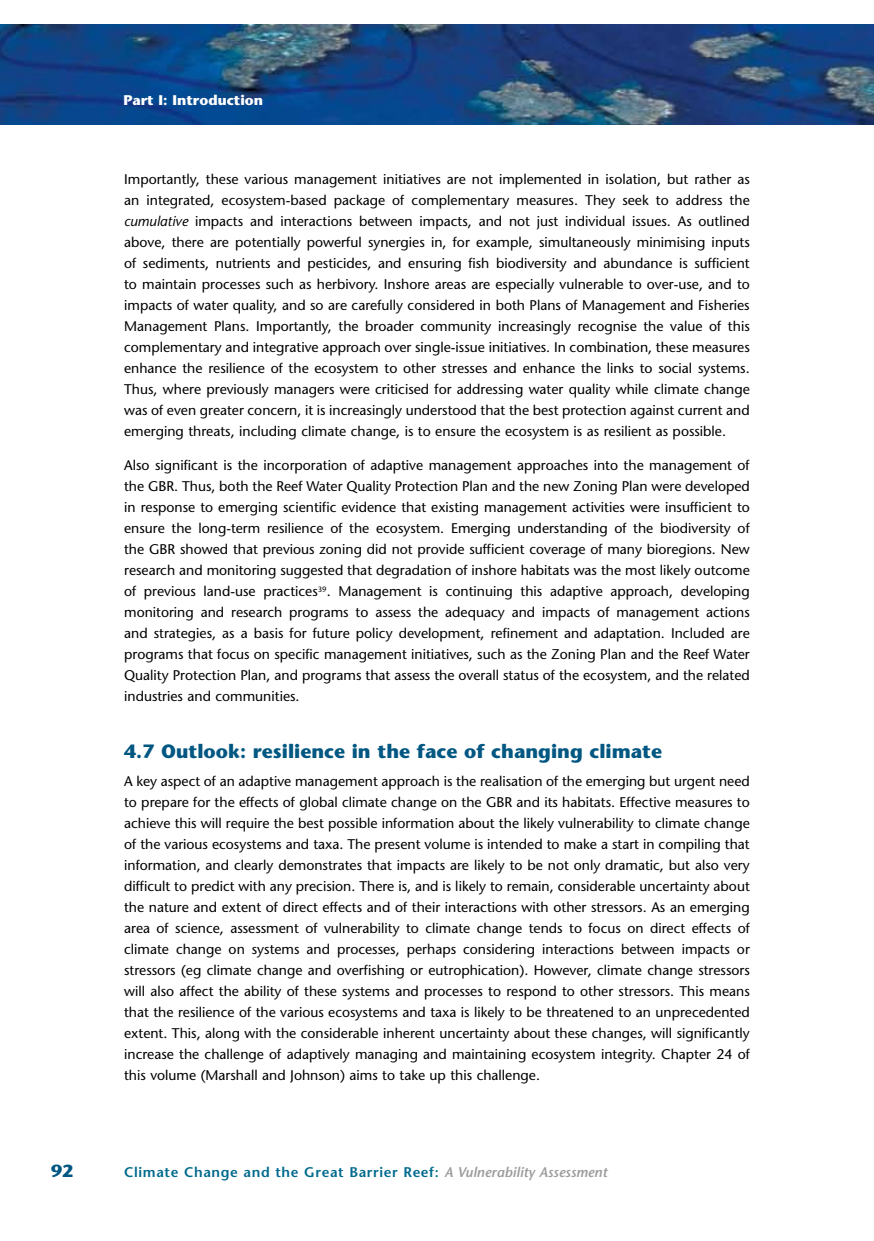
<style>
.page{position:relative;width:874px;height:1241px;background:#fff}
.page>*{position:absolute;margin:0;border:0;box-sizing:border-box;transform-origin:0 0}
.t1{font:700 19.25px "Stone Sans";color:#005782}
.t2{font:700 17.5px "Stone Sans";color:#005782}
.t3{font:14px/21px "Stone Sans";color:#000;text-align:justify}
.t4{font:600 14px "Stone Sans";letter-spacing:.045em;color:#006a8d}
.t5{font:700 14px "Stone Sans";color:#fff}
.s1{font-style:italic}
.s2{font-style:italic;color:#9c9d9f}
</style>
<div class="page">
<img style="left:0;top:25px;width:874px;height:99px">
<p class="t5" style="left:123px;top:92px;width:141px">Part I: Introduction</p>
<p class="t3" style="left:124px;top:169px;width:627px">Importantly, these various management initiatives are not implemented in isolation, but rather as an integrated, ecosystem-based package of complementary measures. They seek to address the <span class="s1">cumulative</span> impacts and interactions between impacts, and not just individual issues. As outlined above, there are potentially powerful synergies in, for example, simultaneously minimising inputs of sediments, nutrients and pesticides, and ensuring fish biodiversity and abundance is sufficient to maintain processes such as herbivory. Inshore areas are especially vulnerable to over-use, and to impacts of water quality, and so are carefully considered in both Plans of Management and Fisheries Management Plans. Importantly, the broader community increasingly recognise the value of this complementary and integrative approach over single-issue initiatives. In combination, these measures enhance the resilience of the ecosystem to other stresses and enhance the links to social systems.<br>Thus, where previously managers were criticised for addressing water quality while climate change was of even greater concern, it is increasingly understood that the best protection against current and emerging threats, including climate change, is to ensure the ecosystem is as resilient as possible.</p>
<p class="t3" style="left:124px;top:454px;width:627px">Also significant is the incorporation of adaptive management approaches into the management of the GBR. Thus, both the Reef Water Quality Protection Plan and the new Zoning Plan were developed in response to emerging scientific evidence that existing management activities were insufficient to ensure the long-term resilience of the ecosystem. Emerging understanding of the biodiversity of the GBR showed that previous zoning did not provide sufficient coverage of many bioregions. New research and monitoring suggested that degradation of inshore habitats was the most likely outcome of previous land-use practices<sup>39</sup>. Management is continuing this adaptive approach, developing monitoring and research programs to assess the adequacy and impacts of management actions and strategies, as a basis for future policy development, refinement and adaptation. Included are programs that focus on specific management initiatives, such as the Zoning Plan and the Reef Water Quality Protection Plan, and programs that assess the overall status of the ecosystem, and the related industries and communities.</p>
<h1 class="t1" style="left:124px;top:739px;width:539px">4.7 Outlook: resilience in the face of changing climate</h1>
<p class="t3" style="left:124px;top:770px;width:627px">A key aspect of an adaptive management approach is the realisation of the emerging but urgent need to prepare for the effects of global climate change on the GBR and its habitats. Effective measures to achieve this will require the best possible information about the likely vulnerability to climate change of the various ecosystems and taxa. The present volume is intended to make a start in compiling that information, and clearly demonstrates that impacts are likely to be not only dramatic, but also very difficult to predict with any precision. There is, and is likely to remain, considerable uncertainty about the nature and extent of direct effects and of their interactions with other stressors. As an emerging area of science, assessment of vulnerability to climate change tends to focus on direct effects of climate change on systems and processes, perhaps considering interactions between impacts or stressors (eg climate change and overfishing or eutrophication). However, climate change stressors will also affect the ability of these systems and processes to respond to other stressors. This means that the resilience of the various ecosystems and taxa is likely to be threatened to an unprecedented extent. This, along with the considerable inherent uncertainty about these changes, will significantly increase the challenge of adaptively managing and maintaining ecosystem integrity. Chapter 24 of this volume (Marshall and Johnson) aims to take up this challenge.</p>
<p class="t2" style="left:51px;top:1160px;width:24px">92</p>
<p class="t4" style="left:124px;top:1163px;width:484px">Climate Change and the Great Barrier Reef: <span class="s2">A Vulnerability Assessment</span></p>
</div>
